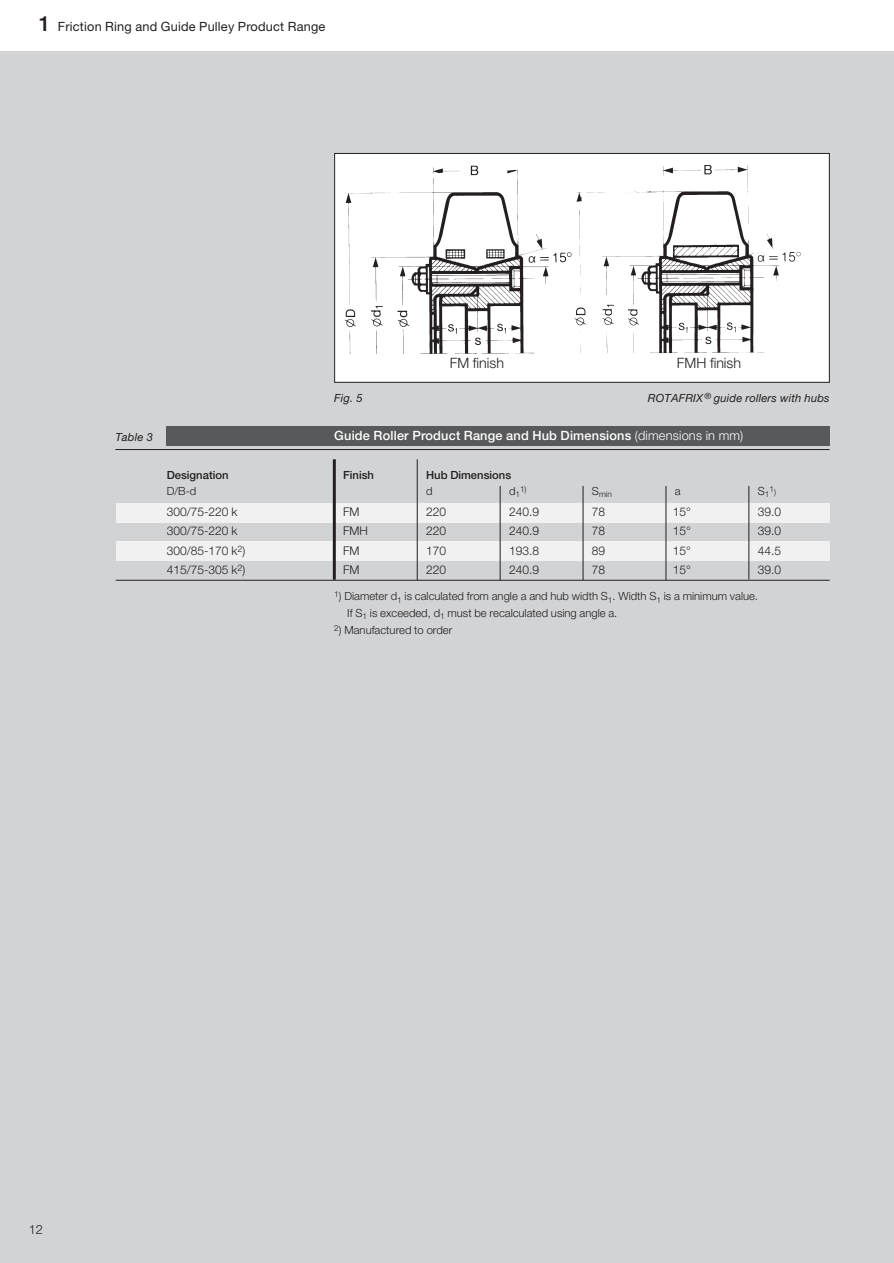
<style>
.page{position:relative;width:894px;height:1263px;background:#fff}
.page>*{position:absolute;margin:0;border:0;box-sizing:border-box;transform-origin:0 0}
.t1{font:300 14.25px "Helvetica Neue";color:#231f20}
.t2{font:500 12.75px "Helvetica Neue";letter-spacing:.015em;color:#fff}
.t3{font:12.75px "Helvetica Neue";letter-spacing:.015em;color:#231f20}
.t4{font:300 12.75px "Helvetica Neue";color:#231f20}
.t5{font:300 12px "Helvetica Neue";color:#231f20}
.t6{font:300 11.25px/16.8px "Helvetica Neue";color:#231f20}
.t7{font:italic 11.25px "Helvetica Neue";letter-spacing:.015em;color:#231f20}
.t8{font:500 11.25px "Helvetica Neue";color:#231f20}
.t9{font:300 8.25px "Helvetica Neue";color:#231f20}
.s1{font-weight:500;font-size:21px}
.s2{font-weight:300}
</style>
<div class="page">
<div style="left:0;top:51px;width:894px;height:1212px;background:#d1d3d4"></div>
<div style="left:166px;top:426px;width:664px;height:19px;background:#58595b"></div>
<div style="left:335px;top:153px;width:494px;height:229px;background:#fff"></div>
<img style="left:344px;top:165px;width:457px;height:189px">
<div style="left:334px;top:153px;width:496px;height:230px;border:1px solid #231f20"></div>
<div style="left:116px;top:504px;width:714px;height:19px;background:#f1f1f2"></div>
<div style="left:116px;top:542px;width:714px;height:19px;background:#f1f1f2"></div>
<hr style="left:333px;top:459px;width:3px;height:121px;background:#231f20">
<hr style="left:417px;top:459px;width:1px;height:121px;background:#231f20">
<hr style="left:500px;top:486px;width:1px;height:94px;background:#231f20">
<hr style="left:583px;top:486px;width:1px;height:94px;background:#231f20">
<hr style="left:749px;top:486px;width:1px;height:94px;background:#231f20">
<hr style="left:666px;top:486px;width:1px;height:94px;background:#231f20">
<hr style="left:115px;top:449px;width:715px;height:1px;background:#231f20">
<hr style="left:116px;top:580px;width:714px;height:1px;background:#231f20">
<p class="t3" style="left:39px;top:22px;width:288px"><span class="s1">1</span> Friction Ring and Guide Pulley Product Range</p>
<p class="t7" style="left:115px;top:433px;width:39px">Table 3</p>
<p class="t1" style="left:450px;top:358px;width:56px">FM finish</p>
<p class="t1" style="left:677px;top:358px;width:66px">FMH finish</p>
<p class="t7" style="left:334px;top:394px;width:30px">Fig. 5</p>
<p class="t7" style="left:648px;top:394px;width:183px">ROTAFRIX <sup>®</sup> guide rollers with hubs</p>
<p class="t2" style="left:334px;top:431px;width:411px">Guide Roller Product Range and Hub Dimensions <span class="s2">(dimensions in mm)</span></p>
<p class="t8" style="left:167px;top:471px;width:63px">Designation</p>
<p class="t8" style="left:343px;top:471px;width:32px">Finish</p>
<p class="t8" style="left:426px;top:471px;width:87px">Hub Dimensions</p>
<p class="t6" style="left:167px;top:483px;width:31px">D/B-d</p>
<p class="t6" style="left:426px;top:483px;width:8px">d</p>
<p class="t6" style="left:509px;top:483px;width:13px">d<sub>1</sub></p>
<p class="t9" style="left:520px;top:486px;width:8px">1)</p>
<p class="t9" style="left:592px;top:492px;width:21px"><sup>S</sup>min</p>
<p class="t6" style="left:675px;top:483px;width:7px">a</p>
<p class="t6" style="left:758px;top:483px;width:13px">S<sub>1</sub></p>
<p class="t9" style="left:769px;top:488px;width:8px">1)</p>
<p class="t5" style="left:167px;top:508px;width:72px">300/75-220 k</p>
<p class="t5" style="left:343px;top:508px;width:18px">FM</p>
<p class="t5" style="left:426px;top:508px;width:22px">220</p>
<p class="t5" style="left:509px;top:508px;width:32px">240.9</p>
<p class="t5" style="left:592px;top:508px;width:15px">78</p>
<p class="t5" style="left:673px;top:508px;width:20px">15°</p>
<p class="t5" style="left:758px;top:508px;width:25px">39.0</p>
<p class="t5" style="left:167px;top:527px;width:72px">300/75-220 k</p>
<p class="t5" style="left:343px;top:527px;width:26px">FMH</p>
<p class="t5" style="left:426px;top:527px;width:22px">220</p>
<p class="t5" style="left:509px;top:527px;width:32px">240.9</p>
<p class="t5" style="left:592px;top:527px;width:15px">78</p>
<p class="t5" style="left:673px;top:527px;width:20px">15°</p>
<p class="t5" style="left:758px;top:527px;width:25px">39.0</p>
<p class="t5" style="left:167px;top:546px;width:80px">300/85-170 k<sup>2</sup>)</p>
<p class="t5" style="left:343px;top:546px;width:18px">FM</p>
<p class="t5" style="left:426px;top:546px;width:22px">170</p>
<p class="t5" style="left:509px;top:546px;width:32px">193.8</p>
<p class="t5" style="left:592px;top:546px;width:15px">89</p>
<p class="t5" style="left:673px;top:546px;width:20px">15°</p>
<p class="t5" style="left:758px;top:546px;width:25px">44.5</p>
<p class="t5" style="left:167px;top:565px;width:80px">415/75-305 k<sup>2</sup>)</p>
<p class="t5" style="left:343px;top:565px;width:18px">FM</p>
<p class="t5" style="left:426px;top:565px;width:22px">220</p>
<p class="t5" style="left:509px;top:565px;width:32px">240.9</p>
<p class="t5" style="left:592px;top:565px;width:15px">78</p>
<p class="t5" style="left:673px;top:565px;width:20px">15°</p>
<p class="t5" style="left:758px;top:565px;width:25px">39.0</p>
<p class="t4" style="left:29px;top:1225px;width:16px">12</p>
<p class="t6" style="left:347px;top:589px;width:412px;text-indent:-13px"><sup>1</sup>) Diameter d<sub>1</sub> is calculated from angle a and hub width S<sub>1</sub>. Width S<sub>1</sub> is a minimum value.<br>If S<sub>1</sub> is exceeded, d<sub>1</sub> must be recalculated using angle a.</p>
<p class="t6" style="left:334px;top:622px;width:120px"><sup>2</sup>) Manufactured to order</p>
</div>
